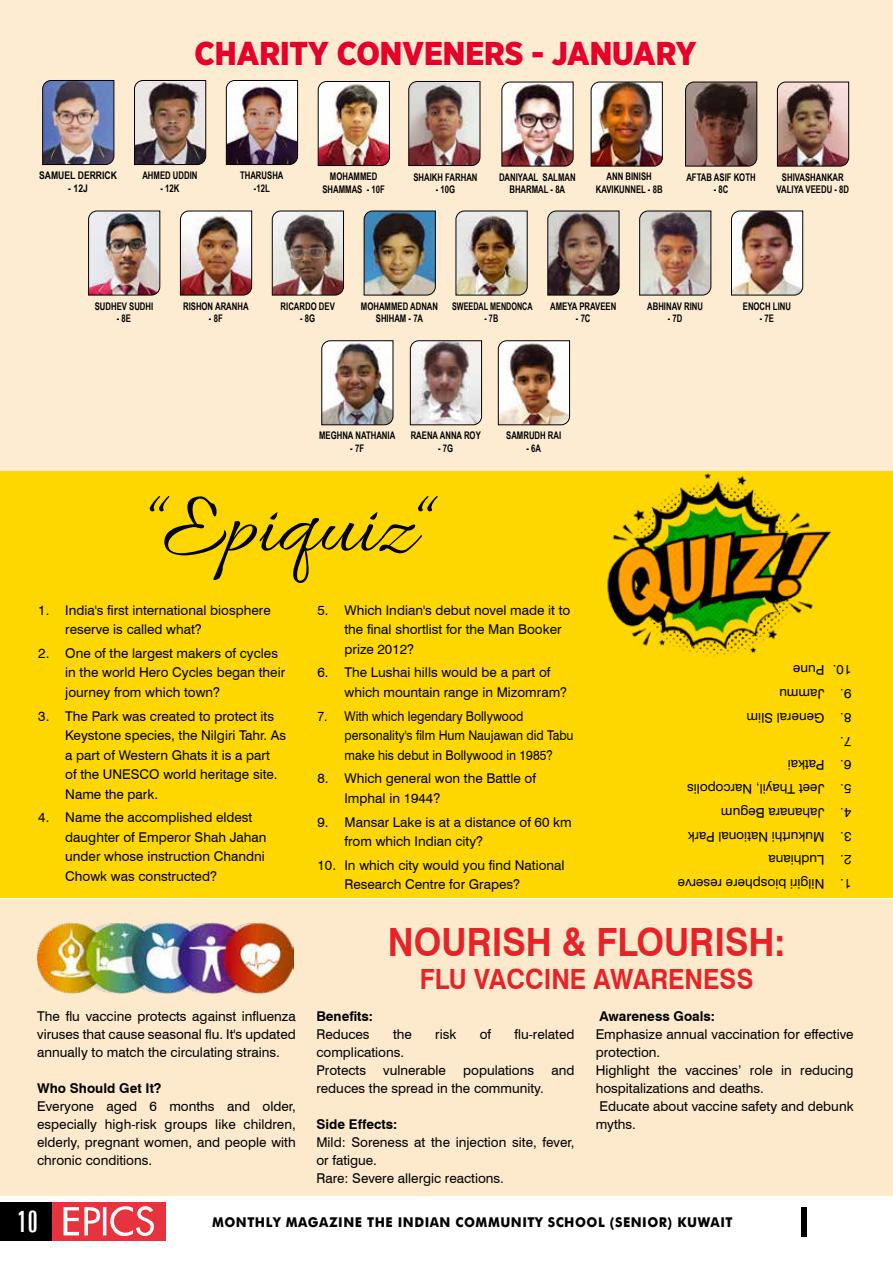
<style>
.page{position:relative;width:893px;height:1263px;background:#fff}
.page>*{position:absolute;margin:0;border:0;box-sizing:border-box;transform-origin:0 0}
.t1{font:88.5px "Allura";color:#000}
.t2{font:700 39px "Swiss 721 BT";color:#e72328;scale:.9 1}
.t3{font:900 33px "Gotham Narrow";color:#e60029}
.t4{font:extra-condensed 30px "Zurich BT";color:#fff}
.t5{font:700 27.9px "Swiss 721 BT";color:#e72328;scale:.9 1}
.t6{font:13.5px/19.5px "Swiss 721 BT";color:#000}
.t7{font:13.5px/19.5px "Swiss 721 BT";color:#000;scale:.91 1}
.t8{font:700 13.5px "Futura";letter-spacing:.04em;color:#000;scale:.95 1}
.t9{font:700 13.5px "Swiss 721 BT";color:#000}
.t10{font:700 10.5px/12.6px "Arial Narrow";color:#000;text-align:center;scale:.9 1}
.t11{font:700 10.5px "Arial Narrow";color:#000;scale:.84 1}
.t12{font:700 10.5px "Arial Narrow";color:#000}
</style>
<div class="page">
<div style="left:0;top:0;width:893px;height:472px;background:#fdecd2"></div>
<div style="left:0;top:472px;width:893px;height:426px;background:#ffd700"></div>
<img style="left:607px;top:473px;width:224px;height:184px">
<img style="left:321px;top:340px;width:73px;height:86px">
<svg style="left:410px;top:340px;width:72px;height:86px;background:#b3a7a5"></svg>
<img style="left:498px;top:340px;width:72px;height:86px">
<img style="left:547px;top:210px;width:73px;height:86px">
<img style="left:639px;top:210px;width:73px;height:86px">
<img style="left:731px;top:210px;width:72px;height:86px">
<img style="left:271px;top:210px;width:73px;height:86px">
<img style="left:363px;top:210px;width:73px;height:86px">
<img style="left:88px;top:210px;width:73px;height:86px">
<img style="left:180px;top:210px;width:72px;height:86px">
<img style="left:455px;top:210px;width:73px;height:86px">
<img style="left:42px;top:80px;width:73px;height:85px">
<img style="left:134px;top:80px;width:72px;height:85px">
<img style="left:226px;top:80px;width:72px;height:85px">
<img style="left:317px;top:81px;width:73px;height:85px">
<img style="left:408px;top:81px;width:73px;height:85px">
<img style="left:501px;top:81px;width:73px;height:86px">
<svg style="left:685px;top:81px;width:73px;height:86px;background:#694e47"></svg>
<img style="left:777px;top:81px;width:72px;height:86px">
<img style="left:590px;top:81px;width:73px;height:86px">
<div style="left:0;top:899px;width:893px;height:297px;background:#fde9cb"></div>
<img style="left:37px;top:922px;width:257px;height:72px">
<div style="left:0;top:1202px;width:53px;height:39px;background:#000"></div>
<div style="left:53px;top:1202px;width:113px;height:39px;background:#e7333d"></div>
<svg style="left:64px;top:1206px;width:90px;height:30px"></svg>
<div style="left:801px;top:1207px;width:6px;height:29px;background:#000"></div>
<h3 class="t3" style="left:195px;top:31px;width:503px">CHARITY CONVENERS - JANUARY</h3>
<p class="t12" style="left:39px;top:167px;width:79px">SAMUEL DERRICK</p>
<p class="t12" style="left:68px;top:180px;width:21px">- 12J</p>
<p class="t10" style="left:142px;top:169px;width:63px">AHMED UDDIN</p>
<p class="t10" style="left:160px;top:181px;width:23px">- 12K</p>
<p class="t10" style="left:240px;top:169px;width:50px">THARUSHA -12L</p>
<p class="t10" style="left:322px;top:170px;width:71px">MOHAMMED<br>SHAMMAS - 10F</p>
<p class="t10" style="left:413px;top:170px;width:73px">SHAIKH FARHAN</p>
<p class="t10" style="left:436px;top:183px;width:23px">- 10G</p>
<p class="t10" style="left:596px;top:170px;width:76px">ANN BINISH<br>KAVIKUNNEL - 8B</p>
<p class="t10" style="left:499px;top:170px;width:87px">DANIYAAL SALMAN<br>BHARMAL - 8A</p>
<p class="t10" style="left:686px;top:170px;width:79px">AFTAB ASIF KOTH</p>
<p class="t10" style="left:714px;top:183px;width:18px">- 8C</p>
<p class="t10" style="left:777px;top:170px;width:82px">SHIVASHANKAR<br>VALIYA VEEDU - 8D</p>
<p class="t10" style="left:95px;top:299px;width:67px">SUDHEV SUDHI</p>
<p class="t10" style="left:117px;top:312px;width:17px">- 8E</p>
<p class="t10" style="left:183px;top:299px;width:74px">RISHON ARANHA</p>
<p class="t10" style="left:209px;top:312px;width:17px">- 8F</p>
<p class="t10" style="left:281px;top:299px;width:62px">RICARDO DEV</p>
<p class="t10" style="left:300px;top:312px;width:18px">- 8G</p>
<p class="t10" style="left:361px;top:299px;width:87px">MOHAMMED ADNAN<br>SHIHAM - 7A</p>
<p class="t11" style="left:452px;top:298px;width:97px">SWEEDAL MENDONCA</p>
<p class="t11" style="left:485px;top:311px;width:18px">- 7B</p>
<p class="t10" style="left:550px;top:299px;width:75px">AMEYA PRAVEEN</p>
<p class="t10" style="left:576px;top:312px;width:18px">- 7C</p>
<p class="t10" style="left:647px;top:299px;width:64px">ABHINAV RINU</p>
<p class="t10" style="left:668px;top:312px;width:18px">- 7D</p>
<p class="t10" style="left:743px;top:299px;width:55px">ENOCH LINU</p>
<p class="t10" style="left:760px;top:312px;width:17px">- 7E</p>
<p class="t10" style="left:319px;top:429px;width:86px">MEGHNA NATHANIA</p>
<p class="t10" style="left:350px;top:441px;width:17px">- 7F</p>
<p class="t10" style="left:411px;top:429px;width:79px">RAENA ANNA ROY</p>
<p class="t10" style="left:438px;top:441px;width:18px">- 7G</p>
<p class="t10" style="left:506px;top:429px;width:63px">SAMRUDH RAI</p>
<p class="t10" style="left:526px;top:441px;width:18px">- 6A</p>
<h1 class="t1" style="left:148px;top:478px;width:284px">“Epiquiz“</h1>
<p class="t6" style="left:65px;top:600px;width:207px;text-indent:-27px">1. India's first international biosphere reserve is called what?</p>
<p class="t6" style="left:65px;top:643px;width:221px;text-indent:-27px">2. One of the largest makers of cycles in the world Hero Cycles began their journey from which town?</p>
<p class="t6" style="left:65px;top:705px;width:222px;text-indent:-27px">3. The Park was created to protect its<br>Keystone species, the Nilgiri Tahr. As a part of Western Ghats it is a part<br>of the UNESCO world heritage site.<br>Name the park.</p>
<p class="t6" style="left:65px;top:807px;width:203px;text-indent:-27px">4. Name the accomplished eldest daughter of Emperor Shah Jahan under whose instruction Chandni<br>Chowk was constructed?</p>
<p class="t6" style="left:344px;top:599px;width:227px;text-indent:-27px">5. Which Indian's debut novel made it to the final shortlist for the Man Booker prize 2012?</p>
<p class="t6" style="left:344px;top:662px;width:224px;text-indent:-27px">6. The Lushai hills would be a part of which mountain range in Mizomram?</p>
<p class="t7" style="left:344px;top:706px;width:253px;text-indent:-27px">7. With which legendary Bollywood personality's film Hum Naujawan did Tabu make his debut in Bollywood in 1985?</p>
<p class="t6" style="left:344px;top:768px;width:193px;text-indent:-27px">8. Which general won the Battle of<br>Imphal in 1944?</p>
<p class="t6" style="left:344px;top:812px;width:229px;text-indent:-27px">9. Mansar Lake is at a distance of 60 km from which Indian city?</p>
<p class="t6" style="left:344px;top:855px;width:222px;text-indent:-27px">10. In which city would you find National<br>Research Centre for Grapes?</p>
<p class="t6" style="left:824px;top:680px;width:33px;rotate:-180deg">Pune</p>
<p class="t6" style="left:851px;top:680px;width:20px;rotate:-180deg">10.</p>
<p class="t6" style="left:824px;top:704px;width:46px;rotate:-180deg">Jammu</p>
<p class="t6" style="left:851px;top:704px;width:13px;rotate:-180deg">9.</p>
<p class="t6" style="left:824px;top:728px;width:79px;rotate:-180deg">General Slim</p>
<p class="t6" style="left:851px;top:728px;width:13px;rotate:-180deg">8.</p>
<p class="t6" style="left:824px;top:775px;width:38px;rotate:-180deg">Patkai</p>
<p class="t6" style="left:851px;top:778px;width:13px;line-height:23.7px;rotate:-180deg">6.<br>7.</p>
<p class="t6" style="left:824px;top:799px;width:139px;rotate:-180deg">Jeet Thayil, Narcopolis</p>
<p class="t6" style="left:851px;top:799px;width:13px;rotate:-180deg">5.</p>
<p class="t6" style="left:824px;top:823px;width:105px;rotate:-180deg">Jahanara Begum</p>
<p class="t6" style="left:851px;top:823px;width:13px;rotate:-180deg">4.</p>
<p class="t6" style="left:824px;top:847px;width:138px;rotate:-180deg">Mukurthi National Park</p>
<p class="t6" style="left:851px;top:847px;width:13px;rotate:-180deg">3.</p>
<p class="t6" style="left:824px;top:870px;width:57px;rotate:-180deg">Ludhiana</p>
<p class="t6" style="left:851px;top:870px;width:13px;rotate:-180deg">2.</p>
<p class="t6" style="left:824px;top:894px;width:148px;rotate:-180deg">Nilgiri biosphere reserve</p>
<p class="t6" style="left:851px;top:894px;width:13px;rotate:-180deg">1.</p>
<p class="t6" style="left:37px;top:1006px;width:260px;line-height:18px;text-align:justify">The flu vaccine protects against influenza viruses that cause seasonal flu. It's updated annually to match the circulating strains.</p>
<p class="t9" style="left:37px;top:1079px;width:126px">Who Should Get It?</p>
<p class="t6" style="left:37px;top:1096px;width:260px;line-height:18px;text-align:justify">Everyone aged 6 months and older, especially high-risk groups like children, elderly, pregnant women, and people with chronic conditions.</p>
<h2 class="t2" style="left:388px;top:915px;width:443px">NOURISH &amp; FLOURISH:</h2>
<h3 class="t5" style="left:420px;top:960px;width:372px">FLU VACCINE AWARENESS</h3>
<p class="t9" style="left:316px;top:1006px;width:58px">Benefits:</p>
<p class="t6" style="left:316px;top:1024px;width:55px">Reduces</p>
<p class="t6" style="left:393px;top:1024px;width:20px">the</p>
<p class="t6" style="left:435px;top:1024px;width:23px">risk</p>
<p class="t6" style="left:480px;top:1024px;width:13px">of</p>
<p class="t6" style="left:514px;top:1024px;width:61px">flu-related</p>
<p class="t6" style="left:316px;top:1042px;width:89px;line-height:18px">complications.<br>Protects</p>
<p class="t6" style="left:383px;top:1060px;width:64px">vulnerable</p>
<p class="t6" style="left:463px;top:1060px;width:72px">populations</p>
<p class="t6" style="left:551px;top:1060px;width:25px">and</p>
<p class="t6" style="left:316px;top:1078px;width:229px">reduces the spread in the community.</p>
<p class="t9" style="left:316px;top:1114px;width:83px">Side Effects:</p>
<p class="t6" style="left:316px;top:1132px;width:259px;line-height:18px">Mild: Soreness at the injection site, fever, or fatigue.<br>Rare: Severe allergic reactions.</p>
<p class="t9" style="left:599px;top:1006px;width:117px">Awareness Goals:</p>
<p class="t6" style="left:596px;top:1024px;width:259px;line-height:18px">Emphasize annual vaccination for effective protection.<br>Highlight the vaccines’ role in reducing hospitalizations and deaths.<br>Educate about vaccine safety and debunk myths.</p>
<h3 class="t4" style="left:17px;top:1204px;width:23px">10</h3>
<p class="t8" style="left:212px;top:1212px;width:549px">MONTHLY MAGAZINE THE INDIAN COMMUNITY SCHOOL (SENIOR) KUWAIT</p>
</div>
